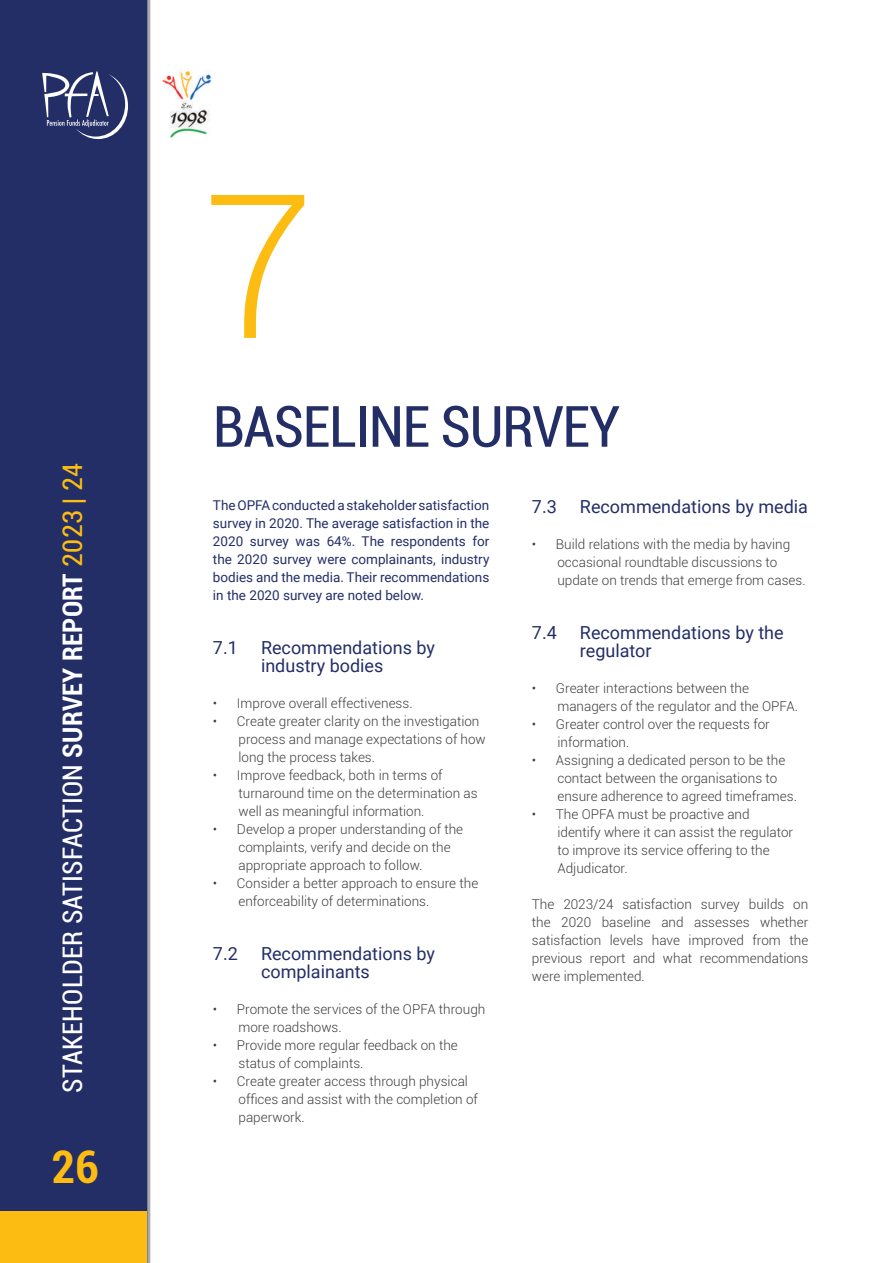
<style>
.page{position:relative;width:893px;height:1263px;background:#fff}
.page>*{position:absolute;margin:0;border:0;box-sizing:border-box;transform-origin:0 0}
.t1{font:300 201px "Roboto";color:#fdbc12}
.t2{font:condensed 57px "Roboto";letter-spacing:-.02em;color:#232e67}
.t3{font:700 condensed 45px "Roboto";color:#fdbc12}
.t4{font:condensed 27px "Roboto";letter-spacing:.01em;color:#fff}
.t5{font:18px/18px "Roboto";color:#232e67}
.t6{font:300 13.5px/18px "Roboto";color:#3e3e3f}
.t7{font:13.5px/18px "Roboto";color:#232e67;text-align:justify}
.s1{font-weight:700}
.s2{color:#fdbc12}
</style>
<div class="page">
<div style="left:0;top:0;width:149px;height:1263px;background:#232e67"></div>
<div style="left:0;top:1212px;width:147px;height:51px;background:#fdbc12"></div>
<img style="left:160px;top:70px;width:53px;height:69px">
<svg style="left:42px;top:71px;width:86px;height:68px"></svg>
<hr style="left:147px;top:0;width:3px;height:1263px;background:#a8a9ad">
<h3 class="t4" style="left:54px;top:1093px;width:631px;rotate:-90deg">STAKEHOLDER SATISFACTION <span class="s1">SURVEY REPORT</span> <span class="s2">2023 | 24</span></h3>
<h3 class="t3" style="left:51px;top:1135px;width:49px">26</h3>
<h1 class="t1" style="left:202px;top:127px;width:113px">7</h1>
<h2 class="t2" style="left:213px;top:387px;width:409px">BASELINE SURVEY</h2>
<p class="t7" style="left:213px;top:496px;width:278px">The OPFA conducted a stakeholder satisfaction survey in 2020. The average satisfaction in the 2020 survey was 64%. The respondents for the 2020 survey were complainants, industry bodies and the media. Their recommendations in the 2020 survey are noted below.</p>
<h3 class="t5" style="left:213px;top:638px;width:26px">7.1</h3>
<h3 class="t5" style="left:261px;top:638px;width:175px">Recommendations by industry bodies</h3>
<p class="t6" style="left:213px;top:694px;width:201px">• Improve overall effectiveness.</p>
<p class="t6" style="left:238px;top:712px;width:249px;text-indent:-26px">• Create greater clarity on the investigation process and manage expectations of how long the process takes.</p>
<p class="t6" style="left:238px;top:766px;width:241px;text-indent:-26px">• Improve feedback, both in terms of turnaround time on the determination as well as meaningful information.</p>
<p class="t6" style="left:238px;top:820px;width:226px;text-indent:-26px">• Develop a proper understanding of the complaints, verify and decide on the appropriate approach to follow.</p>
<p class="t6" style="left:238px;top:874px;width:241px;text-indent:-26px">• Consider a better approach to ensure the enforceability of determinations.</p>
<h3 class="t5" style="left:213px;top:944px;width:26px">7.2</h3>
<h3 class="t5" style="left:261px;top:944px;width:175px">Recommendations by complainants</h3>
<p class="t6" style="left:238px;top:1000px;width:248px;text-indent:-26px">• Promote the services of the OPFA through more roadshows.</p>
<p class="t6" style="left:238px;top:1036px;width:221px;text-indent:-26px">• Provide more regular feedback on the status of complaints.</p>
<p class="t6" style="left:238px;top:1072px;width:241px;text-indent:-26px">• Create greater access through physical offices and assist with the completion of paperwork.</p>
<h3 class="t5" style="left:532px;top:497px;width:26px">7.3</h3>
<h3 class="t5" style="left:580px;top:497px;width:230px">Recommendations by media</h3>
<p class="t6" style="left:557px;top:535px;width:250px;text-indent:-26px">• Build relations with the media by having occasional roundtable discussions to update on trends that emerge from cases.</p>
<h3 class="t5" style="left:532px;top:623px;width:26px">7.4</h3>
<h3 class="t5" style="left:580px;top:623px;width:205px">Recommendations by the regulator</h3>
<p class="t6" style="left:557px;top:679px;width:242px;text-indent:-26px">• Greater interactions between the managers of the regulator and the OPFA.</p>
<p class="t6" style="left:557px;top:715px;width:214px;text-indent:-26px">• Greater control over the requests for information.</p>
<p class="t6" style="left:557px;top:751px;width:241px;text-indent:-26px">• Assigning a dedicated person to be the contact between the organisations to ensure adherence to agreed timeframes.</p>
<p class="t6" style="left:557px;top:805px;width:237px;text-indent:-26px">• The OPFA must be proactive and identify where it can assist the regulator to improve its service offering to the<br>Adjudicator.</p>
<p class="t6" style="left:532px;top:895px;width:278px;text-align:justify">The 2023/24 satisfaction survey builds on the 2020 baseline and assesses whether satisfaction levels have improved from the previous report and what recommendations were implemented.</p>
</div>
